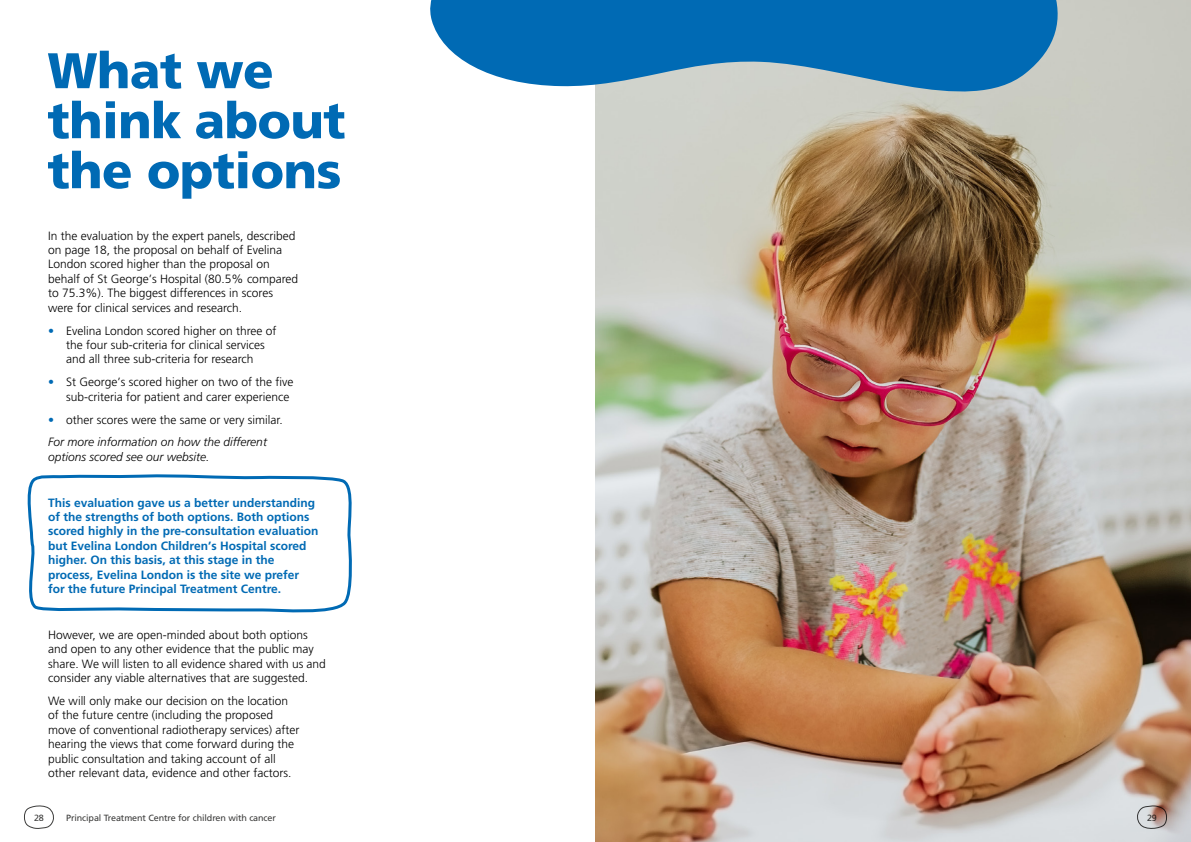
<style>
.page{position:relative;width:1191px;height:842px;background:#fff}
.page>*{position:absolute;margin:0;border:0;box-sizing:border-box;transform-origin:0 0}
.t1{font:900 50px/50px "Frutiger";letter-spacing:-.01em;color:#006ab4}
.t2{font:300 12px/14.4px "Frutiger";color:#000}
.t3{font:700 12px/14.4px "Frutiger";color:#006ab4}
.t4{font:italic 300 12px "Frutiger";color:#000}
.t5{font:9px "Frutiger";letter-spacing:-.01em;color:#3c3c3b}
.s1{color:#006ab4}
.s2{font-style:italic}
</style>
<div class="page">
<svg style="left:27px;top:474px;width:325px;height:139px"></svg>
<img style="left:595px;top:0;width:596px;height:842px">
<svg style="left:430px;top:0;width:724px;height:118px;fill:#006ab4"></svg>
<svg style="left:24px;top:805px;width:30px;height:24px"></svg>
<svg style="left:1136px;top:805px;width:31px;height:25px"></svg>
<h1 class="t1" style="left:47px;top:45px;width:299px">What we think about the options</h1>
<p class="t2" style="left:48px;top:228px;width:251px">In the evaluation by the expert panels, described on page 18, the proposal on behalf of Evelina London scored higher than the proposal on behalf of St George’s Hospital (80.5% compared to 75.3%). The biggest differences in scores were for clinical services and research.</p>
<p class="t2" style="left:48px;top:323px;width:230px;text-align:center"><span class="s1">•</span> Evelina London scored higher on three of the four sub-criteria for clinical services<br>and all three sub-criteria for research</p>
<p class="t2" style="left:66px;top:375px;width:229px;text-indent:-18px"><span class="s1">•</span> St George’s scored higher on two of the five sub-criteria for patient and carer experience</p>
<p class="t2" style="left:48px;top:408px;width:236px;line-height:22.9px"><span class="s1">•</span> other scores were the same or very similar.<br><span class="s2">For more information on how the different</span></p>
<p class="t4" style="left:48px;top:450px;width:163px">options scored see our website.</p>
<p class="t3" style="left:48px;top:495px;width:272px">This evaluation gave us a better understanding of the strengths of both options. Both options scored highly in the pre-consultation evaluation but Evelina London Children’s Hospital scored higher. On this basis, at this stage in the process, Evelina London is the site we prefer for the future Principal Treatment Centre.</p>
<p class="t2" style="left:48px;top:627px;width:279px">However, we are open-minded about both options and open to any other evidence that the public may share. We will listen to all evidence shared with us and consider any viable alternatives that are suggested.</p>
<p class="t2" style="left:48px;top:694px;width:253px">We will only make our decision on the location of the future centre (including the proposed move of conventional radiotherapy services) after hearing the views that come forward during the public consultation and taking account of all other relevant data, evidence and other factors.</p>
<p class="t5" style="left:34px;top:812px;width:11px">28</p>
<p class="t5" style="left:66px;top:812px;width:211px">Principal Treatment Centre for children with cancer</p>
<p class="t5" style="left:1147px;top:812px;width:11px">29</p>
</div>
